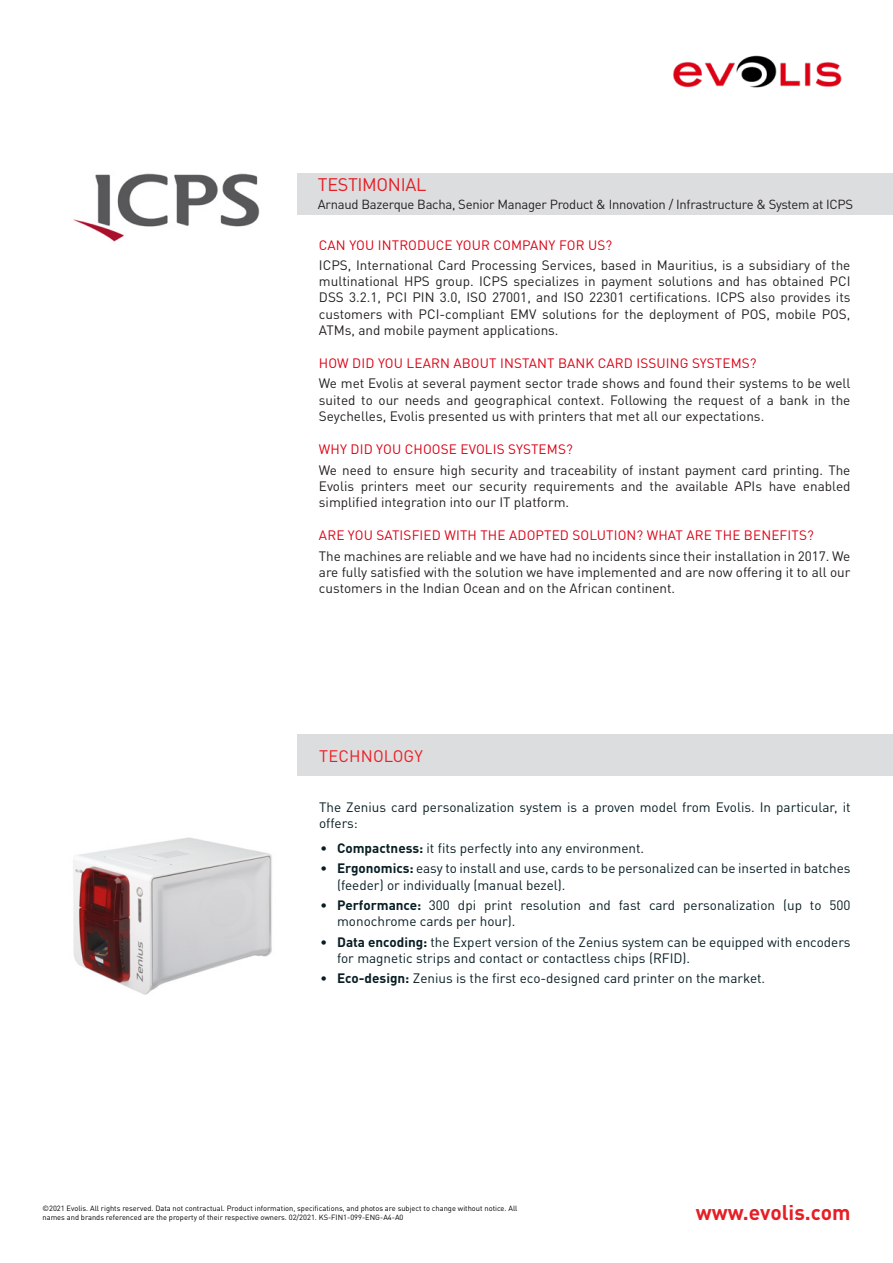
<style>
.page{position:relative;width:893px;height:1263px;background:#fff}
.page>*{position:absolute;margin:0;border:0;box-sizing:border-box;transform-origin:0 0}
.t1{font:700 21px "DINOT";color:#e41f25}
.t2{font:18px "DINOT";letter-spacing:-.02em;color:#e41f25}
.TEXTE_ESP1{font:16.5px "DINOT";letter-spacing:.01em;color:#ee1d23}
.TEXTE_ESP1-2{font:13.5px/16.2px "DINOT";color:#231f20;text-align:justify}
.TEXTE_ESP1-3{font:13.5px/16.2px "DINOT";color:#081e24}
.TEXTE_ESP1-4{font:13.5px "DINOT";letter-spacing:.01em;color:#dc0014}
.BULLET_2{font:13.05px "DINOT";letter-spacing:-.02em;color:#231f20}
.t3{font:7.5px/9px "DINOT";color:#000}
.s1{font-weight:700}
</style>
<div class="page">
<img style="left:73px;top:173px;width:187px;height:69px">
<div style="left:297px;top:735px;width:596px;height:41px;background:#dcdddf"></div>
<img style="left:673px;top:55px;width:169px;height:33px">
<img style="left:73px;top:837px;width:199px;height:158px">
<div style="left:298px;top:173px;width:595px;height:42px;background:#dcdddf"></div>
<p class="t2" style="left:318px;top:174px;width:110px">TESTIMONIAL</p>
<p class="BULLET_2" style="left:318px;top:197px;width:537px">Arnaud Bazerque Bacha, Senior Manager Product &amp; Innovation / Infrastructure &amp; System at ICPS</p>
<p class="TEXTE_ESP1-4" style="left:319px;top:236px;width:295px">CAN YOU INTRODUCE YOUR COMPANY FOR US?</p>
<p class="TEXTE_ESP1-2" style="left:319px;top:257px;width:533px">ICPS, International Card Processing Services, based in Mauritius, is a subsidiary of the multinational HPS group. ICPS specializes in payment solutions and has obtained PCI DSS 3.2.1, PCI PIN 3.0, ISO 27001, and ISO 22301 certifications. ICPS also provides its customers with PCI-compliant EMV solutions for the deployment of POS, mobile POS, ATMs, and mobile payment applications.</p>
<p class="TEXTE_ESP1-4" style="left:319px;top:355px;width:439px">HOW DID YOU LEARN ABOUT INSTANT BANK CARD ISSUING SYSTEMS?</p>
<p class="TEXTE_ESP1-2" style="left:319px;top:375px;width:533px">We met Evolis at several payment sector trade shows and found their systems to be well suited to our needs and geographical context. Following the request of a bank in the Seychelles, Evolis presented us with printers that met all our expectations.</p>
<p class="TEXTE_ESP1-4" style="left:319px;top:441px;width:255px">WHY DID YOU CHOOSE EVOLIS SYSTEMS?</p>
<p class="TEXTE_ESP1-2" style="left:319px;top:461px;width:533px">We need to ensure high security and traceability of instant payment card printing. The Evolis printers meet our security requirements and the available APIs have enabled simplified integration into our IT platform.</p>
<p class="TEXTE_ESP1-4" style="left:319px;top:527px;width:496px">ARE YOU SATISFIED WITH THE ADOPTED SOLUTION? WHAT ARE THE BENEFITS?</p>
<p class="TEXTE_ESP1-2" style="left:319px;top:547px;width:533px">The machines are reliable and we have had no incidents since their installation in 2017. We are fully satisfied with the solution we have implemented and are now offering it to all our customers in the Indian Ocean and on the African continent.</p>
<p class="TEXTE_ESP1" style="left:319px;top:746px;width:105px">TECHNOLOGY</p>
<p class="TEXTE_ESP1-3" style="left:319px;top:799px;width:533px">The Zenius card personalization system is a proven model from Evolis. In particular, it offers:</p>
<p class="TEXTE_ESP1-3" style="left:321px;top:840px;width:325px"><span class="s1">• Compactness:</span> it fits perfectly into any environment.</p>
<p class="TEXTE_ESP1-3" style="left:337px;top:860px;width:515px;text-indent:-16px"><span class="s1">• Ergonomics:</span> easy to install and use, cards to be personalized can be inserted in batches (feeder) or individually (manual bezel).</p>
<p class="TEXTE_ESP1-3" style="left:337px;top:897px;width:515px;text-indent:-16px"><span class="s1">• Performance:</span> 300 dpi print resolution and fast card personalization (up to 500 monochrome cards per hour).</p>
<p class="TEXTE_ESP1-3" style="left:337px;top:933px;width:515px;text-indent:-16px"><span class="s1">• Data encoding:</span> the Expert version of the Zenius system can be equipped with encoders for magnetic strips and contact or contactless chips (RFID).</p>
<p class="TEXTE_ESP1-3" style="left:321px;top:970px;width:446px"><span class="s1">• Eco-design:</span> Zenius is the first eco-designed card printer on the market.</p>
<p class="t3" style="left:43px;top:1204px;width:476px">©2021 Evolis. All rights reserved. Data not contractual. Product information, specifications, and photos are subject to change without notice. All names and brands referenced are the property of their respective owners. 02/2021. KS-FIN1-099-ENG-A4-A0</p>
<p class="t1" style="left:696px;top:1199px;width:156px">www.evolis.com</p>
</div>
